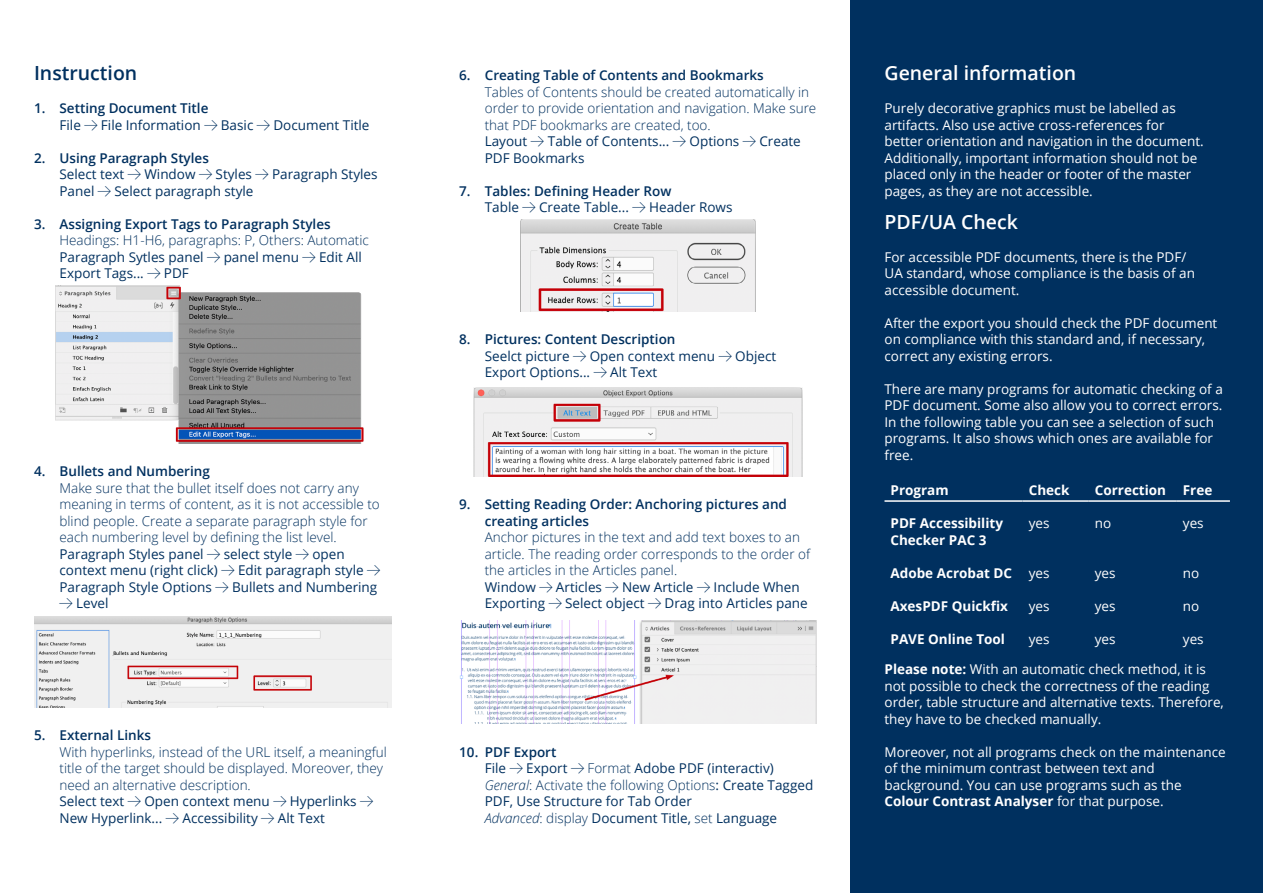
<style>
.page{position:relative;width:1263px;height:893px;background:#fff}
.page>*{position:absolute;margin:0;border:0;box-sizing:border-box;transform-origin:0 0}
.H1_Überschrift_weiss{font:600 19.5px "Open Sans";color:#fff}
.H1_Überschrift{font:600 19.5px "Open Sans";color:#00305f}
.p_Fliesstext_weiss{font:13.5px/16.5px "Open Sans";color:#fff}
.t1{font:13.5px/16.5px "Open Sans";color:#00305f}
.t2{font:300 13.5px/16.5px "Open Sans";color:#00305f}
.H2_Zwischenüberschri{font:600 13.5px/16.5px "Open Sans";color:#00305f}
.p_Fliesstext_weiss-2{font:700 13.5px/16.5px "Open Sans";color:#fff}
.s1{font-family:"TUD Iconfont Light"}
.s2{font-weight:300}
.s3{font-weight:300;font-style:italic}
.s4{font-weight:700}
</style>
<div class="page">
<div style="left:850px;top:0;width:413px;height:893px;background:#00305f"></div>
<img style="left:55px;top:286px;width:308px;height:157px">
<hr style="left:884px;top:500px;width:139px;height:2px;background:#fff">
<hr style="left:1023px;top:500px;width:66px;height:2px;background:#fff">
<hr style="left:1089px;top:500px;width:88px;height:2px;background:#fff">
<hr style="left:1177px;top:500px;width:53px;height:2px;background:#fff">
<img style="left:520px;top:219px;width:236px;height:92px">
<img style="left:34px;top:617px;width:357px;height:90px">
<img style="left:474px;top:388px;width:328px;height:88px">
<img style="left:459px;top:621px;width:357px;height:103px">
<h1 class="H1_Überschrift" style="left:34px;top:60px;width:105px">Instruction</h1>
<h2 class="H2_Zwischenüberschri" style="left:34px;top:100px;width:176px">1. Setting Document Title</h2>
<p class="t1" style="left:60px;top:116px;width:311px">File <span class="s1">→</span> File Information <span class="s1">→</span> Basic <span class="s1">→</span> Document Title</p>
<h2 class="H2_Zwischenüberschri" style="left:34px;top:149px;width:176px">2. Using Paragraph Styles</h2>
<p class="t1" style="left:60px;top:166px;width:320px">Select text <span class="s1">→</span> Window <span class="s1">→</span> Styles <span class="s1">→</span> Paragraph Styles<br>Panel <span class="s1">→</span> Select paragraph style</p>
<h2 class="H2_Zwischenüberschri" style="left:34px;top:215px;width:298px">3. Assigning Export Tags to Paragraph Styles</h2>
<p class="t2" style="left:60px;top:232px;width:311px">Headings: H1-H6, paragraphs: P, Others: Automatic</p>
<p class="t1" style="left:60px;top:248px;width:304px">Paragraph Sytles panel <span class="s1">→</span> panel menu <span class="s1">→</span> Edit All<br>Export Tags... <span class="s1">→</span> PDF</p>
<h2 class="H2_Zwischenüberschri" style="left:34px;top:463px;width:177px">4. Bullets and Numbering</h2>
<p class="t2" style="left:60px;top:479px;width:322px">Make sure that the bullet itself does not carry any meaning in terms of content, as it is not accessible to blind people. Create a separate paragraph style for each numbering level by defining the list level.</p>
<p class="t1" style="left:60px;top:545px;width:322px">Paragraph Styles panel <span class="s1">→</span> select style <span class="s1">→</span> open context menu (right click) <span class="s1">→</span> Edit paragraph style <span class="s1">→<br></span>Paragraph Style Options <span class="s1">→</span> Bullets and Numbering</p>
<p class="t1" style="left:60px;top:595px;width:50px"><span class="s1">→</span> Level</p>
<h2 class="H2_Zwischenüberschri" style="left:34px;top:727px;width:119px">5. External Links</h2>
<p class="t2" style="left:60px;top:743px;width:329px">With hyperlinks, instead of the URL itself, a meaningful title of the target should be displayed. Moreover, they need an alternative description.</p>
<p class="t1" style="left:60px;top:793px;width:315px">Select text <span class="s1">→</span> Open context menu <span class="s1">→</span> Hyperlinks <span class="s1">→<br></span>New Hyperlink... <span class="s1">→</span> Accessibility <span class="s1">→</span> Alt Text</p>
<h2 class="H2_Zwischenüberschri" style="left:459px;top:67px;width:306px">6. Creating Table of Contents and Bookmarks</h2>
<p class="t2" style="left:485px;top:83px;width:333px">Tables of Contents should be created automatically in order to provide orientation and navigation. Make sure that PDF bookmarks are created, too.</p>
<p class="t1" style="left:485px;top:133px;width:318px">Layout <span class="s1">→</span> Table of Contents... <span class="s1">→</span> Options <span class="s1">→</span> Create<br>PDF Bookmarks</p>
<h2 class="H2_Zwischenüberschri" style="left:459px;top:182px;width:214px">7. Tables: Defining Header Row</h2>
<p class="t1" style="left:485px;top:199px;width:249px">Table <span class="s1">→</span> Create Table... <span class="s1">→</span> Header Rows</p>
<h2 class="H2_Zwischenüberschri" style="left:459px;top:331px;width:218px">8. Pictures: Content Description</h2>
<p class="t1" style="left:485px;top:347px;width:293px">Seelct picture <span class="s1">→</span> Open context menu <span class="s1">→</span> Object<br>Export Options... <span class="s1">→</span> Alt Text</p>
<h2 class="H2_Zwischenüberschri" style="left:485px;top:496px;width:304px;text-indent:-26px">9. Setting Reading Order: Anchoring pictures and creating articles</h2>
<p class="t2" style="left:485px;top:529px;width:327px">Anchor pictures in the text and add text boxes to an article. The reading order corresponds to the order of the articles in the Articles panel.</p>
<p class="t1" style="left:485px;top:578px;width:324px">Window <span class="s1">→</span> Articles <span class="s1">→</span> New Article <span class="s1">→</span> Include When<br>Exporting <span class="s1">→</span> Select object <span class="s1">→</span> Drag into Articles pane</p>
<h2 class="H2_Zwischenüberschri" style="left:459px;top:743px;width:99px">10. PDF Export</h2>
<p class="t1" style="left:485px;top:760px;width:291px">File <span class="s1">→</span> Export <span class="s1">→</span> <span class="s2">Format</span> Adobe PDF (interactiv)</p>
<p class="t1" style="left:485px;top:776px;width:330px"><span class="s3">General</span><span class="s2">: Activate the following Options</span>: Create Tagged<br>PDF, Use Structure for Tab Order</p>
<p class="t1" style="left:485px;top:809px;width:294px"><span class="s3">Advanced</span><span class="s2">: display</span> Document Title, <span class="s2">set</span> Language</p>
<h1 class="H1_Überschrift_weiss" style="left:884px;top:60px;width:193px">General information</h1>
<p class="p_Fliesstext_weiss" style="left:884px;top:100px;width:321px">Purely decorative graphics must be labelled as artifacts. Also use active cross-references for better orientation and navigation in the document.<br>Additionally, important information should not be placed only in the header or footer of the master pages, as they are not accessible.</p>
<h1 class="H1_Überschrift_weiss" style="left:884px;top:208px;width:135px">PDF/UA Check</h1>
<p class="p_Fliesstext_weiss" style="left:884px;top:248px;width:312px">For accessible PDF documents, there is the PDF/<br>UA standard, whose compliance is the basis of an accessible document.</p>
<p class="p_Fliesstext_weiss" style="left:884px;top:314px;width:334px">After the export you should check the PDF document on compliance with this standard and, if necessary, correct any existing errors.</p>
<p class="p_Fliesstext_weiss" style="left:884px;top:380px;width:340px">There are many programs for automatic checking of a PDF document. Some also allow you to correct errors.<br>In the following table you can see a selection of such programs. It also shows which ones are available for free.</p>
<p class="p_Fliesstext_weiss-2" style="left:890px;top:482px;width:60px">Program</p>
<p class="p_Fliesstext_weiss-2" style="left:1029px;top:482px;width:42px">Check</p>
<p class="p_Fliesstext_weiss-2" style="left:1095px;top:482px;width:73px">Correction</p>
<p class="p_Fliesstext_weiss-2" style="left:1183px;top:482px;width:31px">Free</p>
<p class="p_Fliesstext_weiss-2" style="left:890px;top:515px;width:114px">PDF Accessibility<br>Checker PAC 3</p>
<p class="p_Fliesstext_weiss" style="left:1029px;top:515px;width:22px">yes</p>
<p class="p_Fliesstext_weiss" style="left:1095px;top:515px;width:18px">no</p>
<p class="p_Fliesstext_weiss" style="left:1183px;top:515px;width:22px">yes</p>
<p class="p_Fliesstext_weiss-2" style="left:890px;top:564px;width:123px">Adobe Acrobat DC</p>
<p class="p_Fliesstext_weiss" style="left:1029px;top:564px;width:22px">yes</p>
<p class="p_Fliesstext_weiss" style="left:1095px;top:564px;width:22px">yes</p>
<p class="p_Fliesstext_weiss" style="left:1183px;top:564px;width:18px">no</p>
<p class="p_Fliesstext_weiss-2" style="left:890px;top:597px;width:119px">AxesPDF Quickfix</p>
<p class="p_Fliesstext_weiss" style="left:1029px;top:597px;width:22px">yes</p>
<p class="p_Fliesstext_weiss" style="left:1095px;top:597px;width:22px">yes</p>
<p class="p_Fliesstext_weiss" style="left:1183px;top:597px;width:18px">no</p>
<p class="p_Fliesstext_weiss-2" style="left:890px;top:630px;width:116px">PAVE Online Tool</p>
<p class="p_Fliesstext_weiss" style="left:1029px;top:630px;width:22px">yes</p>
<p class="p_Fliesstext_weiss" style="left:1095px;top:630px;width:22px">yes</p>
<p class="p_Fliesstext_weiss" style="left:1183px;top:630px;width:22px">yes</p>
<p class="p_Fliesstext_weiss" style="left:884px;top:661px;width:341px"><span class="s4">Please note:</span> With an automatic check method, it is not possible to check the correctness of the reading order, table structure and alternative texts. Therefore, they have to be checked manually.</p>
<p class="p_Fliesstext_weiss" style="left:884px;top:743px;width:343px">Moreover, not all programs check on the maintenance of the minimum contrast between text and background. You can use programs such as the <span class="s4">Colour Contrast Analyser</span> for that purpose.</p>
</div>
